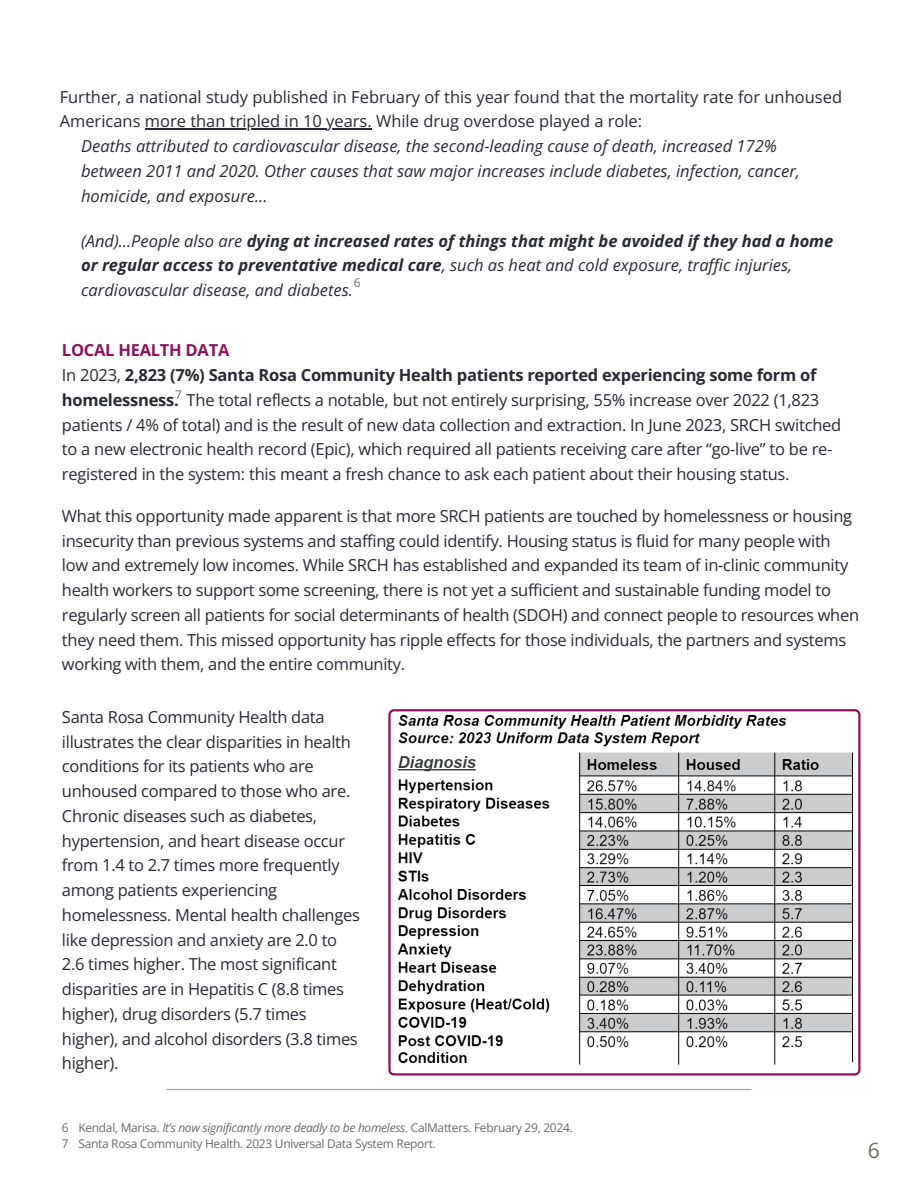
<style>
.page{position:relative;width:918px;height:1188px;background:#fff}
.page>*{position:absolute;margin:0;border:0;box-sizing:border-box;transform-origin:0 0}
.t1{font:21px "Open Sans";color:#696d62}
.t2{font:16.5px/24.8px "Open Sans";letter-spacing:-.02em;color:#282a32}
.t3{font:italic 700 16.5px/24.8px "Open Sans";color:#282a32}
.t4{font:italic 16.5px/24.8px "Open Sans";color:#282a32}
.t5{font:16.5px/24.8px "Open Sans";color:#282a32}
.t6{font:12px/16px "Open Sans";letter-spacing:-.025em;color:#696d62}
.s1{font-weight:400}
.s2{font-weight:700;color:#8c135f}
.s3{font-weight:700}
.s4{font-style:italic}
</style>
<div class="page">
<hr style="left:167px;top:1089px;width:584px;height:1px;background:#696d62">
<svg style="left:388px;top:709px;width:473px;height:367px"></svg>
<hr style="left:145px;top:129px;width:227px;height:1px;background:#282a32">
<p class="t5" style="left:60px;top:84px;width:784px">Further, a national study published in February of this year found that the mortality rate for unhoused<br>Americans more than tripled in 10 years. While drug overdose played a role:</p>
<p class="t4" style="left:81px;top:133px;width:720px">Deaths attributed to cardiovascular disease, the second-leading cause of death, increased 172% between 2011 and 2020. Other causes that saw major increases include diabetes, infection, cancer, homicide, and exposure...</p>
<p class="t3" style="left:81px;top:228px;width:754px"><span class="s1">(And)…People also are</span> dying at increased rates of things that might be avoided if they had a home or regular access to preventative medical care<span class="s1">, such as heat and cold exposure, traffic injuries, cardiovascular disease, and diabetes.</span></p>
<p class="t6" style="left:354px;top:274px;width:8px">6</p>
<p class="t2" style="left:62px;top:337px;width:781px"><span class="s2">LOCAL HEALTH DATA<br></span>In 2023, <span class="s3">2,823 (7%) Santa Rosa Community Health patients reported experiencing some form of homelessness.</span> The total reflects a notable, but not entirely surprising, 55% increase over 2022 (1,823 patients / 4% of total) and is the result of new data collection and extraction. In June 2023, SRCH switched to a new electronic health record (Epic), which required all patients receiving care after “go-live” to be re&shy;registered in the system: this meant a fresh chance to ask each patient about their housing status.</p>
<p class="t6" style="left:175px;top:386px;width:8px">7</p>
<p class="t2" style="left:62px;top:503px;width:799px">What this opportunity made apparent is that more SRCH patients are touched by homelessness or housing insecurity than previous systems and staffing could identify. Housing status is fluid for many people with low and extremely low incomes. While SRCH has established and expanded its team of in-clinic community health workers to support some screening, there is not yet a sufficient and sustainable funding model to regularly screen all patients for social determinants of health (SDOH) and connect people to resources when they need them. This missed opportunity has ripple effects for those individuals, the partners and systems working with them, and the entire community.</p>
<p class="t2" style="left:62px;top:704px;width:299px">Santa Rosa Community Health data illustrates the clear disparities in health conditions for its patients who are unhoused compared to those who are.<br>Chronic diseases such as diabetes, hypertension, and heart disease occur from 1.4 to 2.7 times more frequently among patients experiencing homelessness. Mental health challenges like depression and anxiety are 2.0 to 2.6 times higher. The most significant disparities are in Hepatitis C (8.8 times higher), drug disorders (5.7 times higher), and alcohol disorders (3.8 times higher).</p>
<p class="t6" style="left:62px;top:1119px;width:8px">6<br>7</p>
<p class="t6" style="left:78px;top:1119px;width:496px">Kendal, Marisa. <span class="s4">It’s now significantly more deadly to be homeless</span>. CalMatters. February 29, 2024.<br>Santa Rosa Community Health. 2023 Universal Data System Report.</p>
<p class="t1" style="left:868px;top:1136px;width:14px">6</p>
</div>
